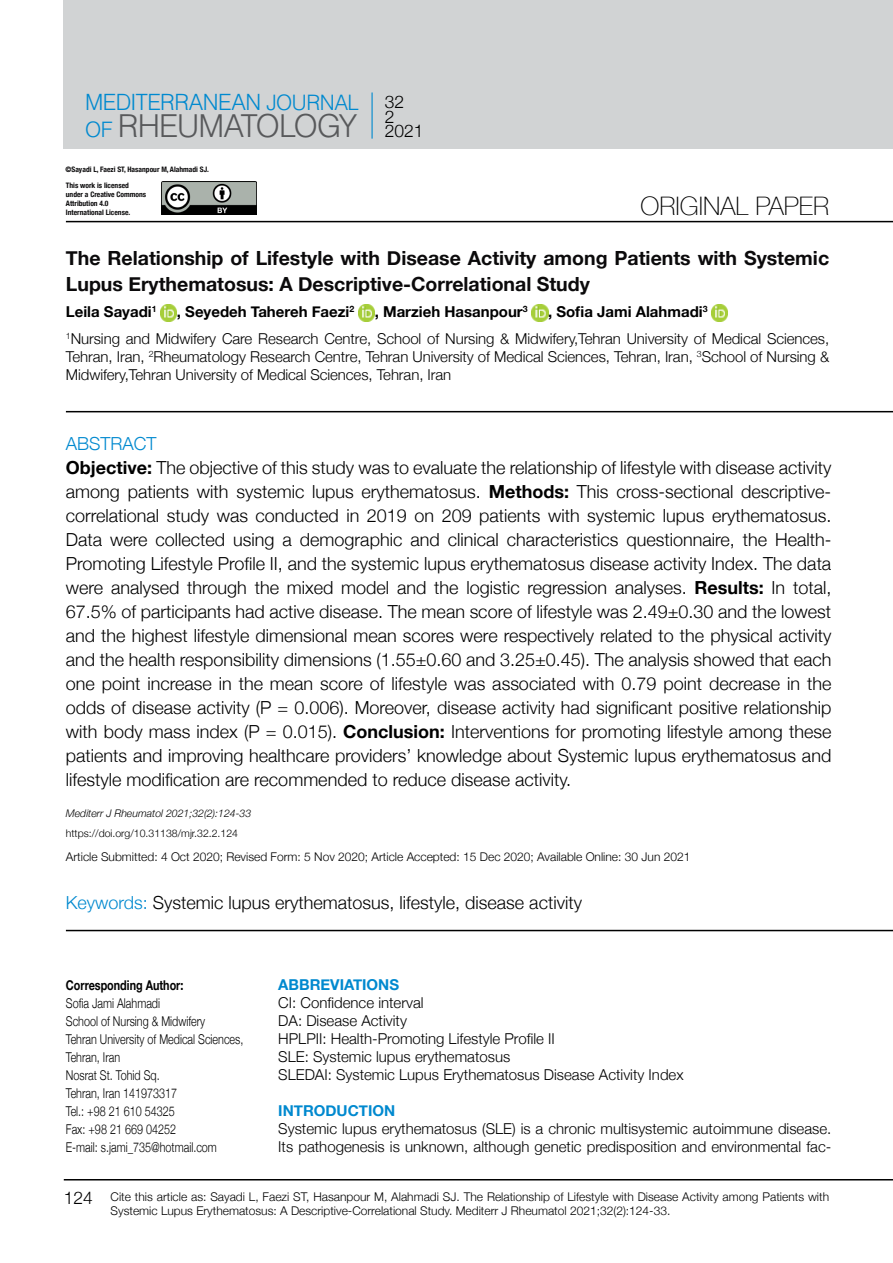
<style>
.page{position:relative;width:893px;height:1263px;background:#fff}
.page>*{position:absolute;margin:0;border:0;box-sizing:border-box;transform-origin:0 0}
.t1{font:31.2px "UB Helvetica Light";letter-spacing:-.025em;color:#58595b}
.t2{font:100 25.5px "Helvetica Neue";color:#000}
.t3{font:22.2px "UB Helvetica Light";letter-spacing:-.02em;color:#0089cf}
.t4{font:700 19.5px/25.5px "Helvetica Neue";color:#0b0a0b}
.t5{font:300 18px/24px "Helvetica Neue";color:#000}
.t6{font:300 17.4px/15px "Helvetica Neue";color:#000}
.t7{font:300 15px/18px "Helvetica Neue";color:#000}
.t8{font:700 15px "Helvetica Neue";color:#000}
.t9{font:700 15px "Helvetica Neue";color:#0089cf}
.t10{font:300 13.5px/18px "Helvetica Neue";color:#000;scale:.8 1}
.t11{font:700 13.5px "Helvetica Neue";color:#000;scale:.8 1}
.t12{font:300 12px/13.5px "Helvetica Neue";color:#000}
.t13{font:300 10.5px "Helvetica Neue";color:#000}
.t14{font:italic 300 10.5px "Helvetica Neue";color:#000}
.t15{font:700 condensed 7.5px/9px "Helvetica Neue";color:#0b0a0b}
.s1{font-size:21px}
.s2{font-size:21px;color:#0089cf}
.s3{font-weight:700}
.s4{color:#0089cf}
</style>
<div class="page">
<div style="left:64px;top:0;width:829px;height:149px;background:#d1d3d4"></div>
<hr style="left:371px;top:92px;width:2px;height:47px;background:#0089cf">
<hr style="left:64px;top:1179px;width:829px;height:1px;background:#000">
<hr style="left:66px;top:221px;width:827px;height:1px;background:#000">
<img style="left:162px;top:181px;width:94px;height:34px">
<hr style="left:66px;top:411px;width:827px;height:1px;background:#000">
<hr style="left:66px;top:930px;width:827px;height:1px;background:#000">
<img style="left:161px;top:305px;width:16px;height:16px">
<img style="left:359px;top:305px;width:16px;height:16px">
<img style="left:532px;top:305px;width:16px;height:16px">
<img style="left:712px;top:305px;width:16px;height:16px">
<p class="t3" style="left:85px;top:89px;width:275px">MEDITERRANEAN <span class="s1">JOURNAL</span></p>
<h1 class="t1" style="left:85px;top:107px;width:273px"><span class="s2">OF</span> RHEUMATOLOGY</h1>
<p class="t15" style="left:65px;top:164px;width:145px">©Sayadi L, Faezi ST, Hasanpour M, Alahmadi SJ.</p>
<p class="t6" style="left:385px;top:93px;width:40px">32<br>2<br>2021</p>
<p class="t15" style="left:66px;top:180px;width:82px">This work is licensed under a Creative Commons<br>Attribution 4.0<br>International License.</p>
<h2 class="t2" style="left:641px;top:186px;width:190px">ORIGINAL PAPER</h2>
<p class="t4" style="left:66px;top:246px;width:765px">The Relationship of Lifestyle with Disease Activity among Patients with Systemic<br>Lupus Erythematosus: A Descriptive-Correlational Study</p>
<p class="t8" style="left:66px;top:300px;width:92px">Leila Sayadi<sup>1</sup></p>
<p class="t8" style="left:177px;top:300px;width:179px">, Seyedeh Tahereh Faezi<sup>2</sup></p>
<p class="t8" style="left:375px;top:300px;width:154px">, Marzieh Hasanpour<sup>3</sup></p>
<p class="t7" style="left:66px;top:298px;width:765px;line-height:26.5px;text-indent:482px"><span class="s3">, Sofia Jami Alahmadi</span><sup>3<br></sup><sup>1</sup>Nursing and Midwifery Care Research Centre, School of Nursing &amp; Midwifery,Tehran University of Medical Sciences,</p>
<p class="t7" style="left:66px;top:346px;width:765px">Tehran, Iran, <sup>2</sup>Rheumatology Research Centre, Tehran University of Medical Sciences, Tehran, Iran, <sup>3</sup>School of Nursing &amp;<br>Midwifery,Tehran University of Medical Sciences, Tehran, Iran</p>
<p class="t5" style="left:66px;top:430px;width:767px"><span class="s4">ABSTRACT<br></span><span class="s3">Objective:</span> The objective of this study was to evaluate the relationship of lifestyle with disease activity among patients with systemic lupus erythematosus. <span class="s3">Methods:</span> This cross-sectional descriptive&shy;correlational study was conducted in 2019 on 209 patients with systemic lupus erythematosus.<br>Data were collected using a demographic and clinical characteristics questionnaire, the Health-Promoting Lifestyle Profile II, and the systemic lupus erythematosus disease activity Index. The data were analysed through the mixed model and the logistic regression analyses. <span class="s3">Results:</span> In total, 67.5% of participants had active disease. The mean score of lifestyle was 2.49±0.30 and the lowest and the highest lifestyle dimensional mean scores were respectively related to the physical activity and the health responsibility dimensions (1.55±0.60 and 3.25±0.45). The analysis showed that each one point increase in the mean score of lifestyle was associated with 0.79 point decrease in the odds of disease activity (P = 0.006). Moreover, disease activity had significant positive relationship with body mass index (P = 0.015). <span class="s3">Conclusion:</span> Interventions for promoting lifestyle among these patients and improving healthcare providers’ knowledge about Systemic lupus erythematosus and lifestyle modification are recommended to reduce disease activity.</p>
<p class="t14" style="left:66px;top:805px;width:187px">Mediterr J Rheumatol 2021;32(2):124-33</p>
<p class="t13" style="left:66px;top:824px;width:174px">https://doi.org/10.31138/mjr.32.2.124</p>
<p class="t12" style="left:66px;top:849px;width:626px">Article Submitted: 4 Oct 2020; Revised Form: 5 Nov 2020; Article Accepted: 15 Dec 2020; Available Online: 30 Jun 2021</p>
<p class="t5" style="left:66px;top:890px;width:518px"><span class="s4">Keywords:</span> Systemic lupus erythematosus, lifestyle, disease activity</p>
<p class="t11" style="left:66px;top:975px;width:149px">Corresponding Author:</p>
<p class="t10" style="left:66px;top:993px;width:223px">Sofia Jami Alahmadi<br>School of Nursing &amp; Midwifery<br>Tehran University of Medical Sciences,<br>Tehran, Iran<br>Nosrat St. Tohid Sq.<br>Tehran, Iran 141973317<br>Tel.: +98 21 610 54325<br>Fax: +98 21 669 04252<br>E-mail: s.jami_735@hotmail.com</p>
<p class="t9" style="left:278px;top:973px;width:122px">ABBREVIATIONS</p>
<p class="t7" style="left:278px;top:993px;width:407px">CI: Confidence interval<br>DA: Disease Activity<br>HPLPII: Health-Promoting Lifestyle Profile II<br>SLE: Systemic lupus erythematosus<br>SLEDAI: Systemic Lupus Erythematosus Disease Activity Index</p>
<p class="t9" style="left:278px;top:1099px;width:118px">INTRODUCTION</p>
<p class="t7" style="left:278px;top:1119px;width:555px">Systemic lupus erythematosus (SLE) is a chronic multisystemic autoimmune disease.<br>Its pathogenesis is unknown, although genetic predisposition and environmental fac-</p>
<p class="t6" style="left:64px;top:1189px;width:31px">124</p>
<p class="t12" style="left:111px;top:1189px;width:720px">Cite this article as: Sayadi L, Faezi ST, Hasanpour M, Alahmadi SJ. The Relationship of Lifestyle with Disease Activity among Patients with<br>Systemic Lupus Erythematosus: A Descriptive-Correlational Study. Mediterr J Rheumatol 2021;32(2):124-33.</p>
</div>
